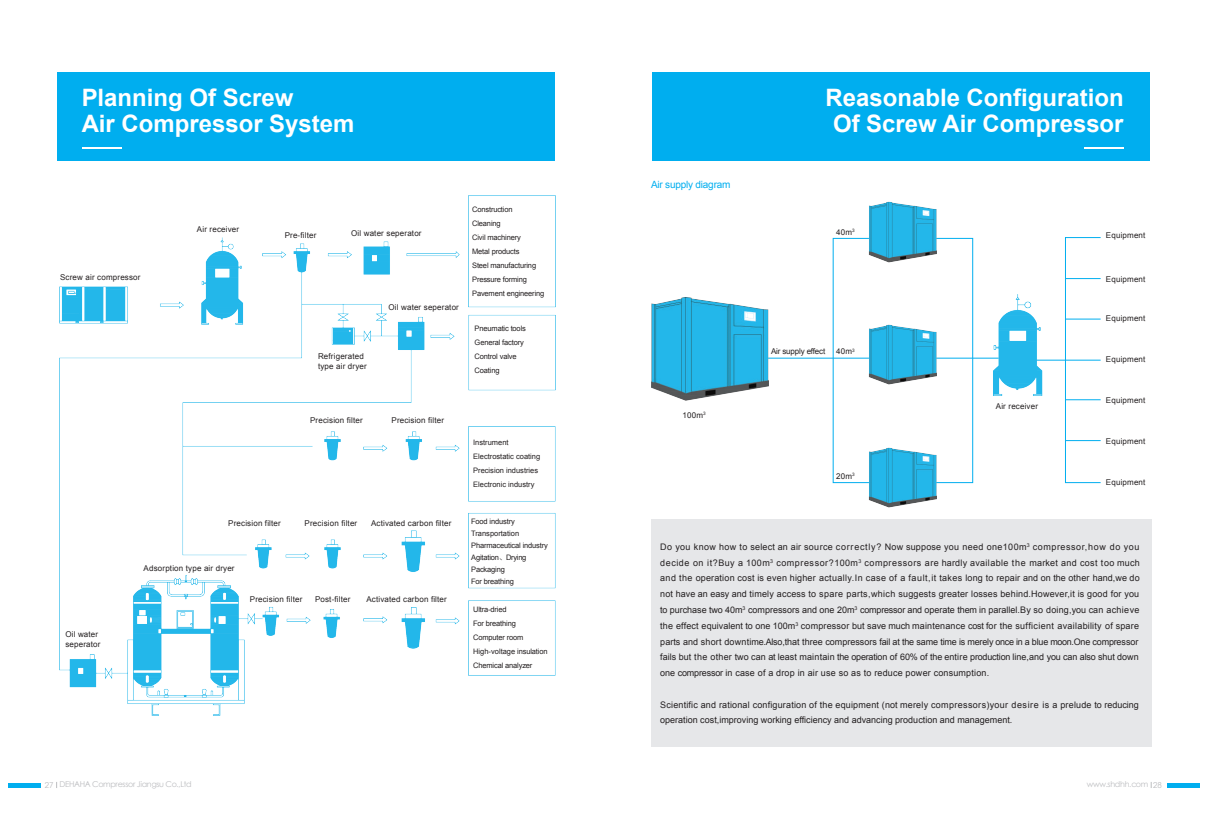
<style>
.page{position:relative;width:1208px;height:825px;background:#fff}
.page>*{position:absolute;margin:0;border:0;box-sizing:border-box;transform-origin:0 0}
.t1{font:700 24px/26.8px "Arial";color:#fff}
.t2{font:10px "Arial";letter-spacing:-.02em;color:#00aeef}
.t3{font:9px/15.8px "Arial";letter-spacing:.02em;color:#231f20}
.t4{font:9px/15.8px "Arial";color:#231f20}
.t5{font:8px/10px "Arial";letter-spacing:.02em;color:#231f20}
.t6{font:8px "ST Xihei";letter-spacing:-.04em;color:#bcbdc0}
.t7{font:8px "Arial";letter-spacing:-.02em;color:#231f20}
.t8{font:7.5px/14px "Arial";letter-spacing:-.02em;color:#231f20}
.t9{font:7.5px/14px "Arial";color:#231f20}
.s1{font-family:"ST Xihei"}
.s2{font-family:"Avant Garde Gothic C"}
</style>
<div class="page">
<div style="left:57px;top:73px;width:498px;height:88px;background:#00aeef"></div>
<hr style="left:82px;top:147px;width:39px;height:1px;background:#fff">
<div style="left:652px;top:73px;width:498px;height:88px;background:#00aeef"></div>
<hr style="left:1084px;top:147px;width:40px;height:1px;background:#fff">
<div style="left:9px;top:783px;width:32px;height:5px;background:#00aeef"></div>
<div style="left:1166px;top:783px;width:33px;height:5px;background:#00aeef"></div>
<img style="left:59px;top:195px;width:497px;height:521px">
<div style="left:651px;top:519px;width:501px;height:227px;background:#e6e7e9"></div>
<hr style="left:767px;top:358px;width:66px;height:1px;background:#00aeef">
<div style="left:1065px;top:237px;width:35px;height:246px;border:1px solid #00aeef"></div>
<hr style="left:833px;top:358px;width:42px;height:1px;background:#00aeef">
<hr style="left:972px;top:358px;width:30px;height:1px;background:#00aeef">
<hr style="left:1034px;top:360px;width:31px;height:1px;background:#00aeef">
<div style="left:934px;top:238px;width:39px;height:245px;border:1px solid #00aeef"></div>
<hr style="left:934px;top:358px;width:38px;height:1px;background:#00aeef">
<img style="left:990px;top:294px;width:55px;height:102px">
<hr style="left:1065px;top:278px;width:35px;height:1px;background:#00aeef">
<hr style="left:1065px;top:319px;width:35px;height:1px;background:#00aeef">
<hr style="left:1065px;top:399px;width:35px;height:1px;background:#00aeef">
<hr style="left:1065px;top:360px;width:35px;height:1px;background:#00aeef">
<hr style="left:1065px;top:440px;width:35px;height:1px;background:#00aeef">
<img style="left:867px;top:201px;width:69px;height:63px">
<img style="left:867px;top:323px;width:69px;height:64px">
<img style="left:867px;top:446px;width:69px;height:62px">
<img style="left:651px;top:297px;width:117px;height:104px">
<h1 class="t1" style="left:82px;top:84px;width:274px">Planning Of Screw<br>Air Compressor System</h1>
<h1 class="t1" style="left:825px;top:84px;width:299px;text-align:center">Reasonable Configuration<br>Of Screw Air Compressor</h1>
<p class="t5" style="left:60px;top:272px;width:82px">Screw air compressor</p>
<p class="t5" style="left:197px;top:224px;width:44px">Air receiver</p>
<p class="t5" style="left:285px;top:230px;width:33px">Pre-filter</p>
<p class="t5" style="left:351px;top:228px;width:72px">Oil water seperator</p>
<p class="t5" style="left:388px;top:302px;width:72px">Oil water seperator</p>
<p class="t5" style="left:318px;top:351px;width:50px">Refrigerated type air dryer</p>
<p class="t8" style="left:472px;top:202px;width:74px">Construction<br>Cleaning<br>Civil machinery<br>Metal products<br>Steel manufacturing<br>Pressure forming<br>Pavement engineering</p>
<p class="t8" style="left:474px;top:322px;width:53px">Pneumatic tools<br>General factory<br>Control valve<br>Coating</p>
<p class="t5" style="left:65px;top:629px;width:37px">Oil water seperator</p>
<p class="t5" style="left:310px;top:415px;width:54px">Precision filter</p>
<p class="t5" style="left:391px;top:415px;width:54px">Precision filter</p>
<p class="t5" style="left:228px;top:518px;width:54px">Precision filter</p>
<p class="t5" style="left:305px;top:518px;width:54px">Precision filter</p>
<p class="t5" style="left:371px;top:518px;width:82px">Activated carbon filter</p>
<p class="t5" style="left:144px;top:563px;width:92px">Adsorption type air dryer</p>
<p class="t5" style="left:250px;top:594px;width:54px">Precision filter</p>
<p class="t5" style="left:315px;top:594px;width:37px">Post-filter</p>
<p class="t5" style="left:366px;top:594px;width:82px">Activated carbon filter</p>
<p class="t9" style="left:473px;top:436px;width:69px">Instrument<br>Electrostatic coating<br>Precision industries<br>Electronic industry</p>
<p class="t8" style="left:471px;top:515px;width:78px;line-height:12px">Food industry<br>Transportation<br>Pharmaceutical industry<br>Agitation<span class="s1">、</span>Drying<br>Packaging<br>For breathing</p>
<p class="t8" style="left:473px;top:603px;width:76px">Ultra-dried<br>For breathing<br>Computer room<br>High-voltage insulation<br>Chemical analyzer</p>
<p class="t2" style="left:651px;top:178px;width:81px">Air supply diagram</p>
<p class="t5" style="left:836px;top:227px;width:20px">40m<sup>3</sup></p>
<p class="t5" style="left:682px;top:410px;width:25px">100m<sup>3</sup></p>
<p class="t7" style="left:771px;top:346px;width:56px">Air supply effect</p>
<p class="t5" style="left:836px;top:347px;width:20px">40m<sup>3</sup></p>
<p class="t5" style="left:836px;top:471px;width:20px">20m<sup>3</sup></p>
<p class="t5" style="left:996px;top:401px;width:44px">Air receiver</p>
<p class="t5" style="left:1106px;top:231px;width:41px">Equipment</p>
<p class="t5" style="left:1106px;top:274px;width:41px">Equipment</p>
<p class="t5" style="left:1106px;top:313px;width:41px">Equipment</p>
<p class="t5" style="left:1106px;top:354px;width:41px">Equipment</p>
<p class="t5" style="left:1106px;top:395px;width:41px">Equipment</p>
<p class="t5" style="left:1106px;top:436px;width:41px">Equipment</p>
<p class="t5" style="left:1106px;top:477px;width:41px">Equipment</p>
<p class="t3" style="left:660px;top:539px;width:481px">Do you know how to select an air source correctly? Now suppose you need one100m<sup>3</sup> compressor,how do you decide on it?Buy a 100m<sup>3</sup> compressor?100m<sup>3</sup> compressors are hardly available the market and cost too much and the operation cost is even higher actually.In case of a fault,it takes long to repair and on the other hand,we do not have an easy and timely access to spare parts,which suggests greater losses behind.However,it is good for you to purchase two 40m<sup>3</sup> compressors and one 20m<sup>3</sup> compressor and operate them in parallel.By so doing,you can achieve the effect equivalent to one 100m<sup>3</sup> compressor but save much maintenance cost for the sufficient availability of spare parts and short downtime.Also,that three compressors fail at the same time is merely once in a blue moon.One compressor fails but the other two can at least maintain the operation of 60% of the entire production line,and you can also shut down one compressor in case of a drop in air use so as to reduce power consumption.</p>
<p class="t4" style="left:660px;top:697px;width:480px">Scientific and rational configuration of the equipment (not merely compressors)your desire is a prelude to reducing operation cost,improving working efficiency and advancing production and management.</p>
<p class="t6" style="left:45px;top:779px;width:148px"><span class="s2">27</span> DEHAHA Compressor Jiangsu Co.,Ltd</p>
<p class="t6" style="left:1086px;top:779px;width:77px">www.shdhh.com <span class="s2">28</span></p>
</div>
